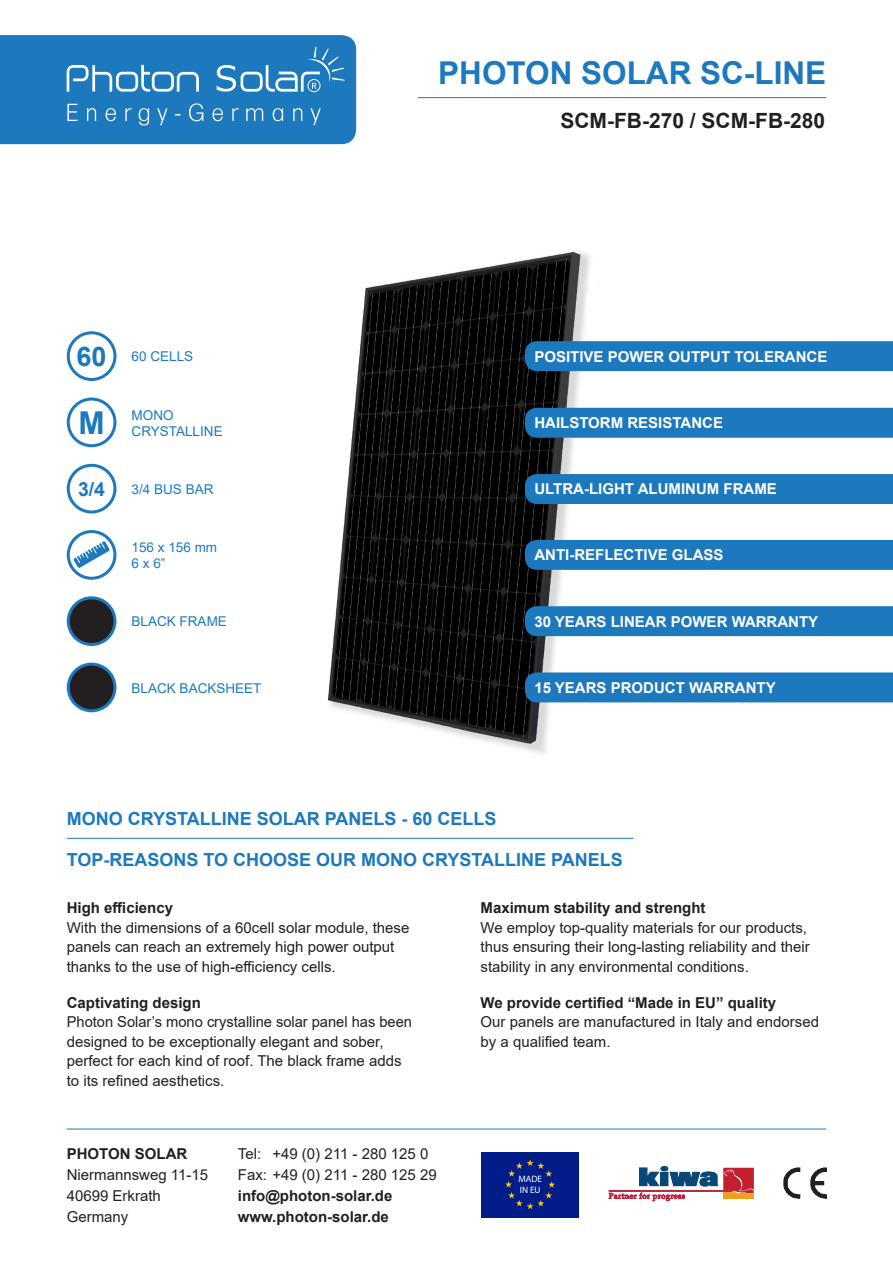
<style>
.page{position:relative;width:893px;height:1263px;background:#fff}
.page>*{position:absolute;margin:0;border:0;box-sizing:border-box;transform-origin:0 0}
.t1{font:700 31.5px "Arial";color:#1d79bd}
.t2{font:700 27px "Arial";color:#1d79bd}
.t3{font:700 21px "Arial";color:#231f20}
.t4{font:700 19.5px "Arial";color:#1d79bd}
.t5{font:700 18px "Arial";color:#1d79bd}
.t6{font:15px/19.5px "Arial";color:#231f20}
.t7{font:700 15px "Arial";color:#fff}
.t8{font:700 15px "Arial";color:#231f20}
.t9{font:13.5px "Arial";color:#1d79bd}
.t10{font:9.3px/11.1px "Myriad Pro";color:#fff}
.s1{font-weight:700}
</style>
<div class="page">
<img style="left:327px;top:251px;width:279px;height:503px">
<div style="left:67px;top:397px;width:49px;height:50px;border:3px solid #1d79bd;border-radius:50%"></div>
<div style="left:67px;top:464px;width:49px;height:49px;border:3px solid #1d79bd;border-radius:50%"></div>
<svg style="left:68px;top:531px;width:47px;height:47px"></svg>
<div style="left:67px;top:530px;width:49px;height:50px;border:3px solid #1d79bd;border-radius:50%"></div>
<svg style="left:73px;top:541px;width:37px;height:27px"></svg>
<div style="left:67px;top:331px;width:49px;height:50px;border:3px solid #1d79bd;border-radius:50%"></div>
<div style="left:68px;top:598px;width:47px;height:46px;background:#231f20;border-radius:50%"></div>
<div style="left:67px;top:596px;width:49px;height:50px;border:3px solid #1d79bd;border-radius:50%"></div>
<div style="left:68px;top:664px;width:47px;height:47px;background:#231f20;border-radius:50%"></div>
<div style="left:67px;top:663px;width:49px;height:49px;border:3px solid #1d79bd;border-radius:50%"></div>
<img style="left:783px;top:1167px;width:43px;height:32px">
<hr style="left:67px;top:1129px;width:759px;height:1px;background:#1d79bd">
<svg style="left:609px;top:1166px;width:145px;height:35px"></svg>
<svg style="left:0;top:35px;width:356px;height:109px;background:#2c82c1"></svg>
<div style="left:307px;top:79px;width:13px;height:13px;border:1px solid #fff;border-radius:50%"></div>
<div style="left:525px;top:474px;width:368px;height:30px;background:#1d79bd"></div>
<div style="left:525px;top:408px;width:368px;height:30px;background:#1d79bd"></div>
<div style="left:525px;top:341px;width:368px;height:30px;background:#1d79bd"></div>
<div style="left:525px;top:540px;width:368px;height:30px;background:#1d79bd"></div>
<div style="left:525px;top:606px;width:368px;height:30px;background:#1d79bd"></div>
<div style="left:525px;top:672px;width:368px;height:30px;background:#1d79bd"></div>
<hr style="left:67px;top:838px;width:567px;height:1px;background:#1d79bd">
<div style="left:482px;top:1152px;width:97px;height:65px;background:#001c88"></div>
<svg style="left:505px;top:1159px;width:50px;height:50px"></svg>
<hr style="left:418px;top:97px;width:408px;height:1px;background:#1d79bd">
<p class="t1" style="left:438px;top:51px;width:389px">PHOTON SOLAR SC-LINE</p>
<p class="t3" style="left:560px;top:106px;width:266px">SCM-FB-270 / SCM-FB-280</p>
<p class="t2" style="left:77px;top:338px;width:32px">60</p>
<p class="t9" style="left:132px;top:347px;width:63px">60 CELLS</p>
<p class="t7" style="left:534px;top:346px;width:295px">POSITIVE POWER OUTPUT TOLERANCE</p>
<p class="t1" style="left:78px;top:401px;width:28px">M</p>
<p class="t9" style="left:132px;top:405px;width:43px">MONO</p>
<p class="t9" style="left:132px;top:422px;width:93px">CRYSTALLINE</p>
<p class="t7" style="left:534px;top:412px;width:190px">HAILSTORM RESISTANCE</p>
<p class="t4" style="left:78px;top:475px;width:29px">3/4</p>
<p class="t9" style="left:132px;top:480px;width:83px">3/4 BUS BAR</p>
<p class="t7" style="left:534px;top:479px;width:244px">ULTRA-LIGHT ALUMINUM FRAME</p>
<p class="t9" style="left:132px;top:538px;width:87px">156 x 156 mm</p>
<p class="t9" style="left:132px;top:554px;width:35px">6 x 6”</p>
<p class="t7" style="left:534px;top:544px;width:191px">ANTI-REFLECTIVE GLASS</p>
<p class="t9" style="left:132px;top:612px;width:97px">BLACK FRAME</p>
<p class="t7" style="left:534px;top:611px;width:285px">30 YEARS LINEAR POWER WARRANTY</p>
<p class="t9" style="left:132px;top:679px;width:131px">BLACK BACKSHEET</p>
<p class="t7" style="left:534px;top:677px;width:243px">15 YEARS PRODUCT WARRANTY</p>
<p class="t5" style="left:67px;top:806px;width:431px">MONO CRYSTALLINE SOLAR PANELS - 60 CELLS</p>
<p class="t5" style="left:67px;top:846px;width:558px">TOP-REASONS TO CHOOSE OUR MONO CRYSTALLINE PANELS</p>
<p class="t8" style="left:480px;top:898px;width:227px">Maximum stability and strenght</p>
<p class="t6" style="left:480px;top:918px;width:331px">We employ top-quality materials for our products, thus ensuring their long-lasting reliability and their stability in any environmental conditions.</p>
<p class="t8" style="left:480px;top:992px;width:297px">We provide certified “Made in EU” quality</p>
<p class="t6" style="left:480px;top:1012px;width:340px">Our panels are manufactured in Italy and endorsed by a qualified team.</p>
<p class="t6" style="left:67px;top:898px;width:344px"><span class="s1">High efficiency<br></span>With the dimensions of a 60cell solar module, these panels can reach an extremely high power output thanks to the use of high-efficiency cells.</p>
<p class="t8" style="left:67px;top:992px;width:136px">Captivating design</p>
<p class="t6" style="left:67px;top:1012px;width:347px">Photon Solar’s mono crystalline solar panel has been designed to be exceptionally elegant and sober, perfect for each kind of roof. The black frame adds to its refined aesthetics.</p>
<p class="t8" style="left:67px;top:1143px;width:122px">PHOTON SOLAR</p>
<p class="t6" style="left:67px;top:1164px;width:143px">Niermannsweg 11-15</p>
<p class="t6" style="left:67px;top:1185px;width:96px">40699 Erkrath</p>
<p class="t6" style="left:67px;top:1206px;width:63px">Germany</p>
<p class="t6" style="left:238px;top:1143px;width:192px">Tel: +49 (0) 211 - 280 125 0</p>
<p class="t6" style="left:238px;top:1164px;width:200px">Fax: +49 (0) 211 - 280 125 29</p>
<p class="t8" style="left:238px;top:1185px;width:156px">info@photon-solar.de</p>
<p class="t8" style="left:238px;top:1206px;width:153px">www.photon-solar.de</p>
<p class="t10" style="left:518px;top:1173px;width:25px">MADE<br>IN EU</p>
</div>
